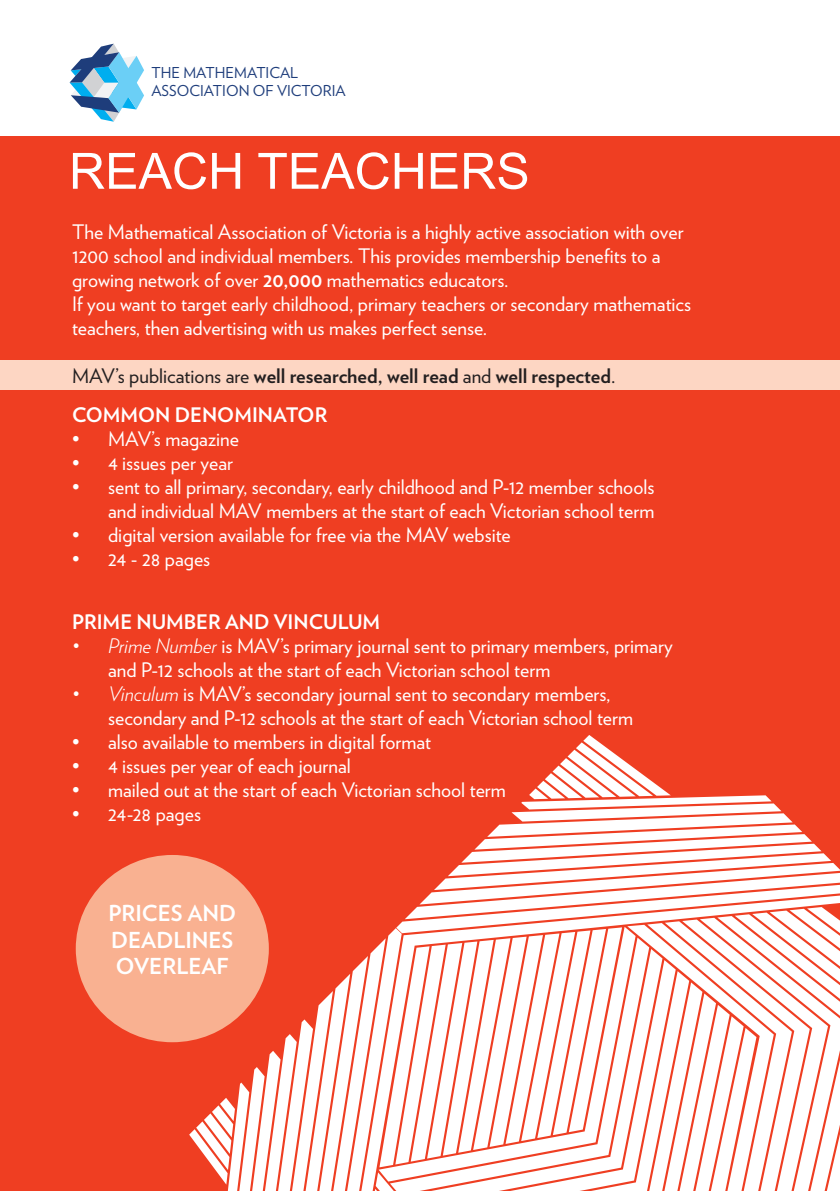
<style>
.page{position:relative;width:840px;height:1191px;background:#fff}
.page>*{position:absolute;margin:0;border:0;box-sizing:border-box;transform-origin:0 0}
.t1{font:50px "Arial";color:#fff}
.t2{font:700 22px/26.4px "Verlag";color:#fff}
.t3{font:20px/24px "Verlag";color:#fff}
.t4{font:700 20px "Verlag";color:#231f20}
.t5{font:700 20px "Verlag";color:#fff}
.t6{font:15px/18px "Verlag";color:#1e3d7b}
.s1{font-weight:700}
.s2{font-weight:400}
.s3{font-weight:300;font-style:italic}
</style>
<div class="page">
<div style="left:0;top:136px;width:839px;height:1055px;background:#ef3e22"></div>
<svg style="left:189px;top:735px;width:650px;height:456px;fill:#fff"></svg>
<svg style="left:70px;top:44px;width:74px;height:78px"></svg>
<div style="left:0;top:361px;width:839px;height:29px;background:#fdd6c3"></div>
<div style="left:76px;top:855px;width:193px;height:187px;background:#f9b191;border-radius:50%"></div>
<p class="t6" style="left:151px;top:63px;width:196px">THE MATHEMATICAL<br>ASSOCIATION OF VICTORIA</p>
<p class="t1" style="left:69px;top:138px;width:462px">REACH TEACHERS</p>
<p class="t3" style="left:72px;top:219px;width:612px">The Mathematical Association of Victoria is a highly active association with over<br>1200 school and individual members. This provides membership benefits to a growing network of over <span class="s1">20,000</span> mathematics educators.</p>
<p class="t3" style="left:72px;top:291px;width:620px">If you want to target early childhood, primary teachers or secondary mathematics teachers, then advertising with us makes perfect sense.</p>
<p class="t4" style="left:72px;top:360px;width:544px"><span class="s2">MAV’s publications are</span> well researched, well read <span class="s2">and</span> well respected<span class="s2">.</span></p>
<p class="t5" style="left:72px;top:399px;width:256px">COMMON DENOMINATOR</p>
<p class="t3" style="left:72px;top:426px;width:168px">• MAV’s magazine</p>
<p class="t3" style="left:72px;top:450px;width:162px">• 4 issues per year</p>
<p class="t3" style="left:72px;top:474px;width:583px;text-align:right">• sent to all primary, secondary, early childhood and P-12 member schools and individual MAV members at the start of each Victorian school term</p>
<p class="t3" style="left:72px;top:522px;width:440px">• digital version available for free via the MAV website</p>
<p class="t3" style="left:72px;top:546px;width:140px">• 24 - 28 pages</p>
<p class="t5" style="left:72px;top:606px;width:309px">PRIME NUMBER AND VINCULUM</p>
<p class="t3" style="left:108px;top:633px;width:566px;text-indent:-36px"><span class="s3">• Prime Number</span> is MAV’s primary journal sent to primary members, primary and P-12 schools at the start of each Victorian school term</p>
<p class="t3" style="left:108px;top:681px;width:526px;text-indent:-36px"><span class="s3">• Vinculum</span> is MAV’s secondary journal sent to secondary members, secondary and P-12 schools at the start of each Victorian school term</p>
<p class="t3" style="left:72px;top:729px;width:360px">• also available to members in digital format</p>
<p class="t3" style="left:72px;top:753px;width:280px">• 4 issues per year of each journal</p>
<p class="t3" style="left:72px;top:777px;width:435px">• mailed out at the start of each Victorian school term</p>
<p class="t3" style="left:72px;top:801px;width:130px">• 24-28 pages</p>
<p class="t2" style="left:108px;top:899px;width:129px">PRICES AND<br>DEADLINES<br>OVERLEAF</p>
</div>
